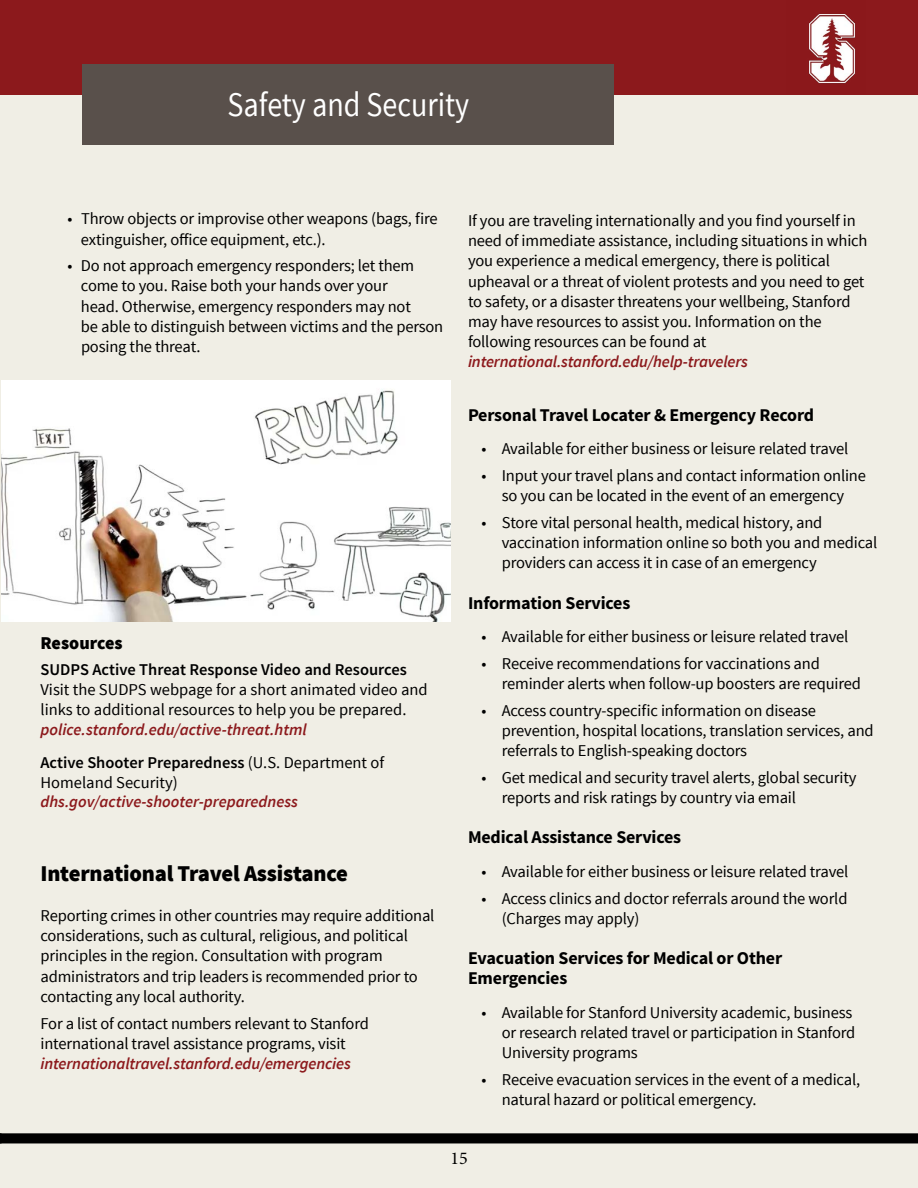
<style>
.page{position:relative;width:918px;height:1188px;background:#fff}
.page>*{position:absolute;margin:0;border:0;box-sizing:border-box;transform-origin:0 0}
.t1{font:34.5px "Source Sans Pro";color:#fff;scale:.87 1}
.t2{font:900 22.5px "Source Sans Pro";letter-spacing:-.01em;color:#000}
.Bullets{font:700 18px/20.1px "Source Sans Pro";letter-spacing:-.01em;color:#000}
.t3{font:900 18px "Source Sans Pro";color:#000}
.t4{font:18px "Minion Pro";color:#000}
.Bullets-2{font:16.5px/20.1px "Source Sans Pro";letter-spacing:-.01em;color:#000}
.Bullets-3{font:italic 600 16.5px "Source Sans Pro";letter-spacing:-.01em;color:#8c191c}
.t5{font:600 16.5px "Source Sans Pro";color:#000}
.s1{font-weight:600}
</style>
<div class="page">
<div style="left:0;top:95px;width:918px;height:1093px;background:#f0eee5"></div>
<div style="left:0;top:0;width:918px;height:95px;background:#8c191c"></div>
<img style="left:809px;top:14px;width:47px;height:70px">
<div style="left:83px;top:65px;width:531px;height:80px;background:#59504b"></div>
<svg style="left:0;top:1133px;width:918px;height:10px;background:#070707"></svg>
<img style="left:2px;top:381px;width:449px;height:240px">
<p class="t1" style="left:227px;top:83px;width:279px">Safety and Security</p>
<p class="Bullets-2" style="left:68px;top:209px;width:372px">• Throw objects or improvise other weapons (bags, fire</p>
<p class="Bullets-2" style="left:81px;top:229px;width:246px">extinguisher, office equipment, etc.).</p>
<p class="Bullets-2" style="left:68px;top:256px;width:348px">• Do not approach emergency responders; let them</p>
<p class="Bullets-2" style="left:81px;top:276px;width:308px">come to you. Raise both your hands over your</p>
<p class="Bullets-2" style="left:81px;top:296px;width:331px">head. Otherwise, emergency responders may not</p>
<p class="Bullets-2" style="left:81px;top:316px;width:364px">be able to distinguish between victims and the person posing the threat.</p>
<p class="t3" style="left:40px;top:631px;width:84px">Resources</p>
<p class="t5" style="left:40px;top:659px;width:368px">SUDPS Active Threat Response Video and Resources</p>
<p class="Bullets-2" style="left:40px;top:680px;width:389px">Visit the SUDPS webpage for a short animated video and links to additional resources to help you be prepared.</p>
<p class="Bullets-3" style="left:40px;top:719px;width:268px">police.stanford.edu/active-threat.html</p>
<p class="Bullets-2" style="left:40px;top:753px;width:345px"><span class="s1">Active Shooter Preparedness</span> (U.S. Department of<br>Homeland Security)</p>
<p class="Bullets-3" style="left:40px;top:792px;width:259px">dhs.gov/active-shooter-preparedness</p>
<p class="t2" style="left:40px;top:859px;width:309px">International Travel Assistance</p>
<p class="Bullets-2" style="left:40px;top:906px;width:396px">Reporting crimes in other countries may require additional considerations, such as cultural, religious, and political principles in the region. Consultation with program administrators and trip leaders is recommended prior to contacting any local authority.</p>
<p class="Bullets-2" style="left:40px;top:1013px;width:330px">For a list of contact numbers relevant to Stanford international travel assistance programs, visit</p>
<p class="Bullets-3" style="left:40px;top:1053px;width:312px">internationaltravel.stanford.edu/emergencies</p>
<p class="Bullets-2" style="left:468px;top:211px;width:401px">If you are traveling internationally and you find yourself in need of immediate assistance, including situations in which you experience a medical emergency, there is political upheaval or a threat of violent protests and you need to get to safety, or a disaster threatens your wellbeing, Stanford may have resources to assist you. Information on the following resources can be found at</p>
<p class="Bullets-3" style="left:468px;top:351px;width:282px">international.stanford.edu/help-travelers</p>
<p class="Bullets" style="left:468px;top:405px;width:348px">Personal Travel Locater &amp; Emergency Record</p>
<p class="Bullets-2" style="left:482px;top:439px;width:368px">• Available for either business or leisure related travel</p>
<p class="Bullets-2" style="left:482px;top:466px;width:386px;text-align:center">• Input your travel plans and contact information online so you can be located in the event of an emergency</p>
<p class="Bullets-2" style="left:502px;top:513px;width:377px;text-indent:-20px">• Store vital personal health, medical history, and vaccination information online so both you and medical providers can access it in case of an emergency</p>
<p class="Bullets" style="left:468px;top:593px;width:164px">Information Services</p>
<p class="Bullets-2" style="left:482px;top:627px;width:368px">• Available for either business or leisure related travel</p>
<p class="Bullets-2" style="left:502px;top:654px;width:361px;text-indent:-20px">• Receive recommendations for vaccinations and reminder alerts when follow-up boosters are required</p>
<p class="Bullets-2" style="left:502px;top:701px;width:373px;text-indent:-20px">• Access country-specific information on disease prevention, hospital locations, translation services, and referrals to English-speaking doctors</p>
<p class="Bullets-2" style="left:502px;top:768px;width:356px;text-indent:-20px">• Get medical and security travel alerts, global security reports and risk ratings by country via email</p>
<p class="Bullets" style="left:468px;top:828px;width:215px">Medical Assistance Services</p>
<p class="Bullets-2" style="left:482px;top:862px;width:368px">• Available for either business or leisure related travel</p>
<p class="Bullets-2" style="left:502px;top:889px;width:347px;text-indent:-20px">• Access clinics and doctor referrals around the world (Charges may apply)</p>
<p class="Bullets" style="left:468px;top:949px;width:316px">Evacuation Services for Medical or Other<br>Emergencies</p>
<p class="Bullets-2" style="left:502px;top:1003px;width:355px;text-indent:-20px">• Available for Stanford University academic, business or research related travel or participation in Stanford<br>University programs</p>
<p class="Bullets-2" style="left:502px;top:1070px;width:360px;text-indent:-20px">• Receive evacuation services in the event of a medical, natural hazard or political emergency.</p>
<p class="t4" style="left:450px;top:1146px;width:19px">15</p>
</div>
